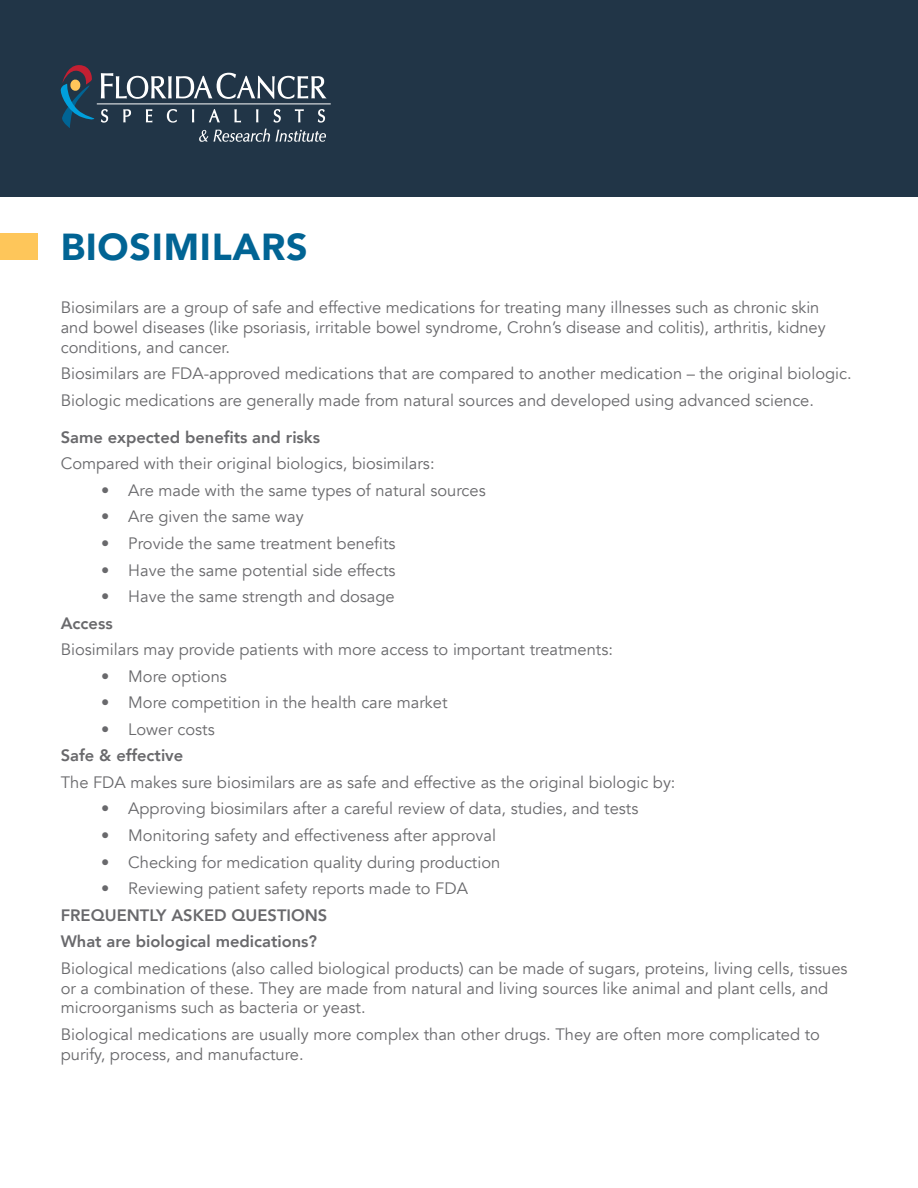
<style>
.page{position:relative;width:918px;height:1188px;background:#fff}
.page>*{position:absolute;margin:0;border:0;box-sizing:border-box;transform-origin:0 0}
.t1{font:900 37.5px "Avenir";letter-spacing:.02em;color:#016494}
.t2{font:16.5px/19.8px "Avenir";color:#69696c}
.t3{font:800 16.5px/26.5px "Avenir";color:#69696c}
</style>
<div class="page">
<div style="left:0;top:233px;width:38px;height:27px;background:#fec65a"></div>
<div style="left:0;top:0;width:918px;height:197px;background:#213547"></div>
<svg style="left:61px;top:65px;width:270px;height:77px"></svg>
<h1 class="t1" style="left:61px;top:215px;width:248px">BIOSIMILARS</h1>
<p class="t2" style="left:61px;top:298px;width:767px">Biosimilars are a group of safe and effective medications for treating many illnesses such as chronic skin and bowel diseases (like psoriasis, irritable bowel syndrome, Crohn’s disease and colitis), arthritis, kidney conditions, and cancer.</p>
<p class="t2" style="left:61px;top:361px;width:793px;line-height:26.5px">Biosimilars are FDA-approved medications that are compared to another medication – the original biologic.<br>Biologic medications are generally made from natural sources and developed using advanced science.</p>
<p class="t3" style="left:61px;top:424px;width:261px">Same expected benefits and risks</p>
<p class="t2" style="left:61px;top:454px;width:375px">Compared with their original biologics, biosimilars:</p>
<p class="t2" style="left:101px;top:481px;width:386px">• Are made with the same types of natural sources</p>
<p class="t2" style="left:101px;top:507px;width:204px">• Are given the same way</p>
<p class="t2" style="left:101px;top:534px;width:296px">• Provide the same treatment benefits</p>
<p class="t2" style="left:101px;top:560px;width:296px">• Have the same potential side effects</p>
<p class="t2" style="left:101px;top:587px;width:295px">• Have the same strength and dosage</p>
<p class="t3" style="left:61px;top:610px;width:53px">Access</p>
<p class="t2" style="left:61px;top:640px;width:554px">Biosimilars may provide patients with more access to important treatments:</p>
<p class="t2" style="left:101px;top:666px;width:127px">• More options</p>
<p class="t2" style="left:101px;top:693px;width:348px">• More competition in the health care market</p>
<p class="t2" style="left:101px;top:720px;width:115px">• Lower costs</p>
<p class="t3" style="left:61px;top:742px;width:124px">Safe &amp; effective</p>
<p class="t2" style="left:61px;top:773px;width:616px">The FDA makes sure biosimilars are as safe and effective as the original biologic by:</p>
<p class="t2" style="left:101px;top:799px;width:539px">• Approving biosimilars after a careful review of data, studies, and tests</p>
<p class="t2" style="left:101px;top:826px;width:396px">• Monitoring safety and effectiveness after approval</p>
<p class="t2" style="left:101px;top:852px;width:401px">• Checking for medication quality during production</p>
<p class="t2" style="left:101px;top:879px;width:368px">• Reviewing patient safety reports made to FDA</p>
<p class="t3" style="left:61px;top:902px;width:268px">FREQUENTLY ASKED QUESTIONS<br>What are biological medications?</p>
<p class="t2" style="left:61px;top:959px;width:788px">Biological medications (also called biological products) can be made of sugars, proteins, living cells, tissues or a combination of these. They are made from natural and living sources like animal and plant cells, and microorganisms such as bacteria or yeast.</p>
<p class="t2" style="left:61px;top:1025px;width:761px">Biological medications are usually more complex than other drugs. They are often more complicated to purify, process, and manufacture.</p>
</div>
